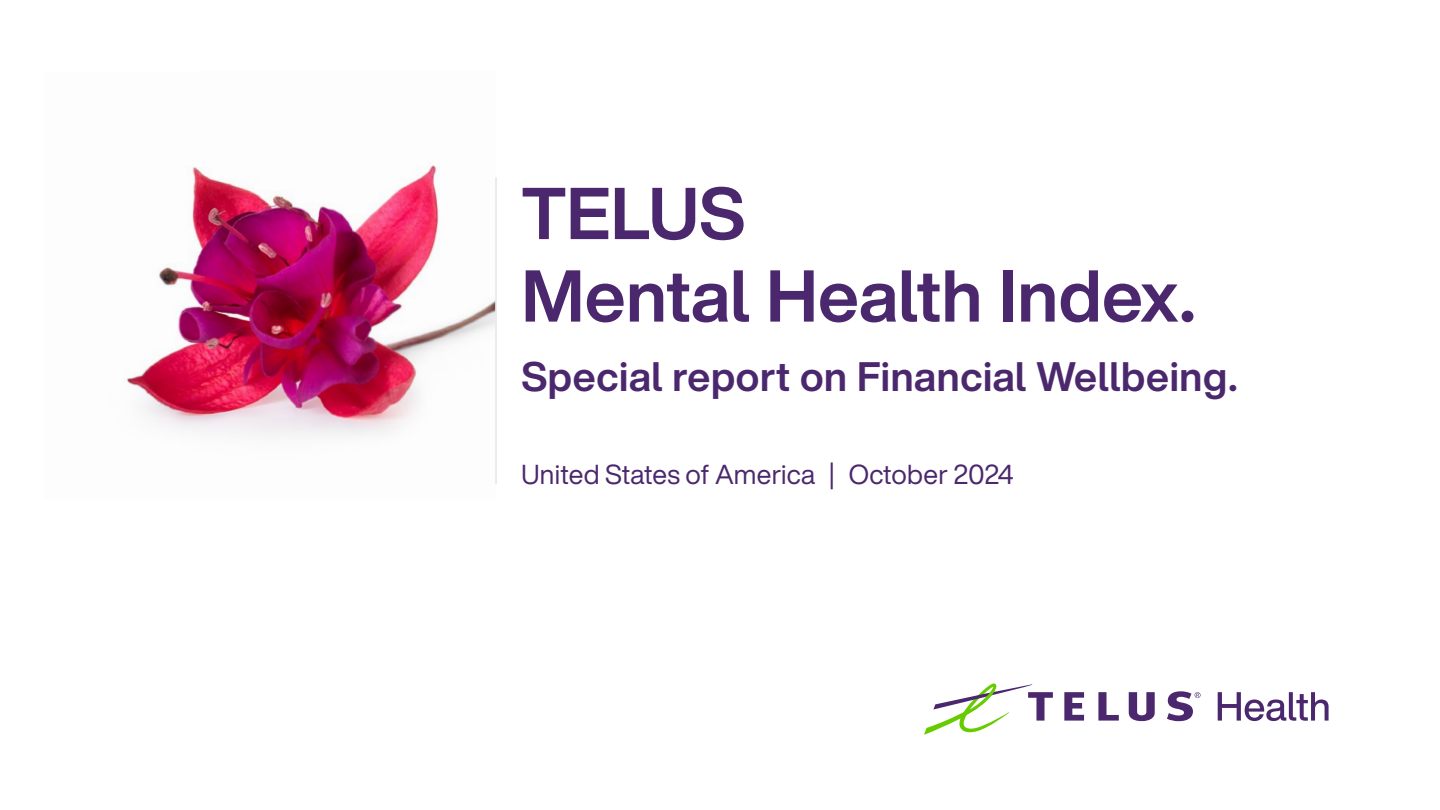
<style>
.page{position:relative;width:1440px;height:810px;background:#fff}
.page>*{position:absolute;margin:0;border:0;box-sizing:border-box;transform-origin:0 0}
.t1{font:72px/82.5px "H Nfor TELUSSA Display Bd";letter-spacing:.005em;color:#4b286d}
.t2{font:40.5px "H Nfor TELUSSA Display Bd";letter-spacing:.015em;color:#4b286d}
.t3{font:27px "H Nfor TELUSSA Display";letter-spacing:.005em;color:#4b286d}
</style>
<div class="page">
<img style="left:126px;top:165px;width:369px;height:270px">
<svg style="left:1064px;top:692px;width:20px;height:29px"></svg>
<svg style="left:1098px;top:692px;width:21px;height:29px"></svg>
<svg style="left:1129px;top:692px;width:26px;height:29px"></svg>
<svg style="left:924px;top:683px;width:129px;height:52px"></svg>
<svg style="left:1167px;top:691px;width:34px;height:30px"></svg>
<svg style="left:1218px;top:692px;width:111px;height:29px"></svg>
<hr style="left:495px;top:177px;width:2px;height:307px;background:#e3e6e8">
<h1 class="t1" style="left:522px;top:173px;width:676px">TELUS<br>Mental Health Index.</h1>
<p class="t2" style="left:522px;top:349px;width:718px">Special report on Financial Wellbeing.</p>
<p class="t3" style="left:522px;top:456px;width:494px">United States of America | October 2024</p>
</div>
